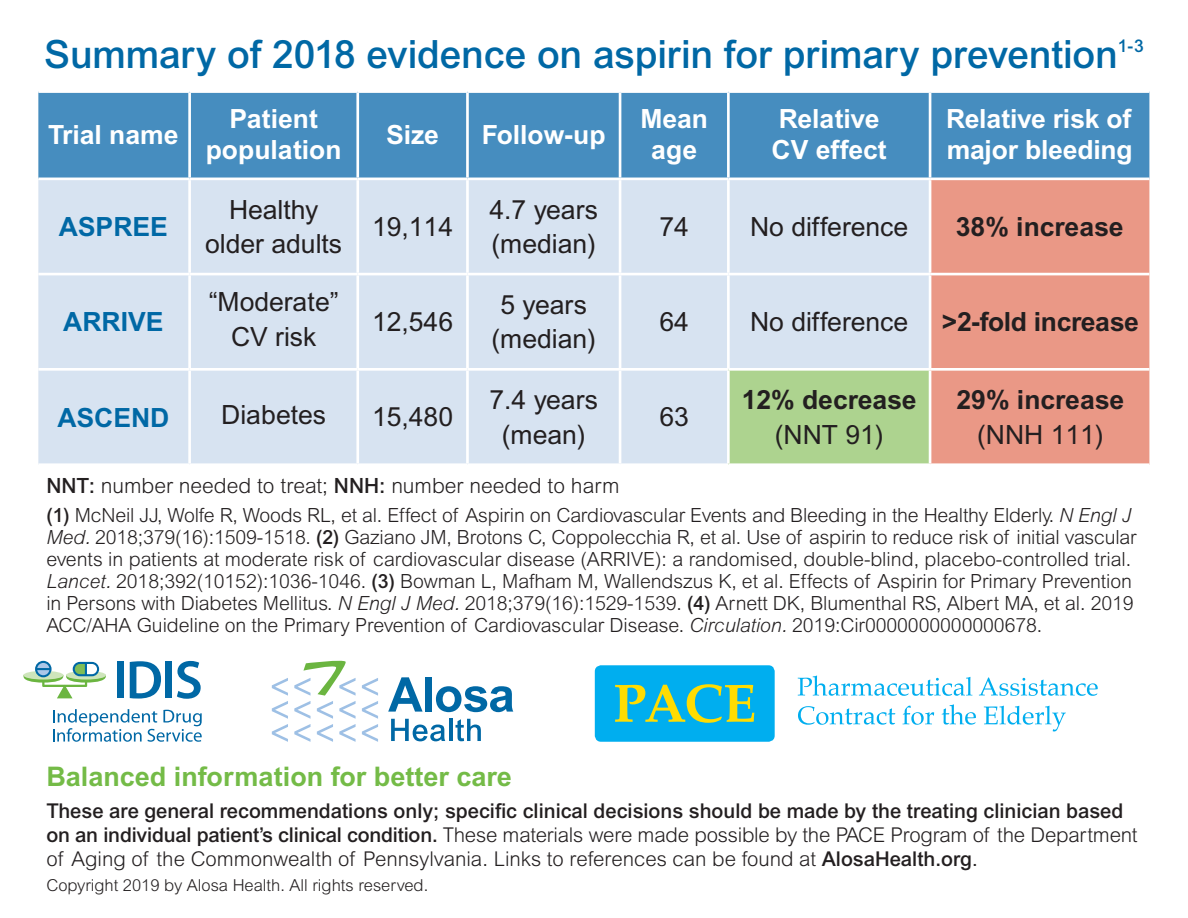
<style>
.page{position:relative;width:1188px;height:918px;background:#fff}
.page>*{position:absolute;margin:0;border:0;box-sizing:border-box;transform-origin:0 0}
.Table_figure_title{font:500 39px "Arial";letter-spacing:-.005em;color:#0068a5}
.t1{font:700 27px "Arial";color:#74bb47}
.Copy_with_rule_under{font:26.4px/34.5px "Arial";color:#231f20;text-align:center}
.Copy_with_rule_under-2{font:700 26.4px/31.8px "Arial";color:#fff;text-align:center}
.Copy_with_rule_under-3{font:700 26.4px/34.5px "Arial";color:#231f20;text-align:center}
.Copy_with_rule_under-4{font:700 26.4px "Arial";color:#0068a5}
.Check_box_copy{font:300 21px "Arial";color:#231f20}
.Body_copy{font:500 20.4px/24px "Arial";color:#231f20}
.Reference_copy{font:300 19.5px/22.2px "Arial";letter-spacing:-.005em;color:#231f20}
.Table_figure_title-2{font:500 17.4px "Arial";color:#0068a5}
.Body_copy-2{font:300 16.5px "Arial";color:#231f20}
.s1{font-weight:500}
.s2{font-weight:400}
.s3{font-style:italic}
.s4{font-weight:300}
</style>
<div class="page">
<div style="left:38px;top:93px;width:1111px;height:85px;background:#468dbf"></div>
<div style="left:38px;top:180px;width:891px;height:283px;background:#d7e3f1"></div>
<div style="left:931px;top:180px;width:218px;height:283px;background:#ea9886"></div>
<div style="left:728px;top:369px;width:202px;height:96px;background:#add38f"></div>
<hr style="left:188px;top:93px;width:3px;height:85px;background:#fff">
<hr style="left:356px;top:93px;width:3px;height:85px;background:#fff">
<hr style="left:466px;top:93px;width:3px;height:85px;background:#fff">
<hr style="left:619px;top:93px;width:2px;height:85px;background:#fff">
<hr style="left:727px;top:93px;width:3px;height:85px;background:#fff">
<hr style="left:929px;top:93px;width:2px;height:85px;background:#fff">
<hr style="left:188px;top:180px;width:3px;height:93px;background:#fff">
<hr style="left:356px;top:180px;width:3px;height:93px;background:#fff">
<hr style="left:466px;top:180px;width:3px;height:93px;background:#fff">
<hr style="left:619px;top:180px;width:2px;height:93px;background:#fff">
<hr style="left:727px;top:180px;width:3px;height:93px;background:#fff">
<hr style="left:38px;top:273px;width:152px;height:2px;background:#fff">
<hr style="left:190px;top:273px;width:168px;height:2px;background:#fff">
<hr style="left:188px;top:275px;width:3px;height:93px;background:#fff">
<hr style="left:358px;top:273px;width:109px;height:2px;background:#fff">
<hr style="left:356px;top:275px;width:3px;height:93px;background:#fff">
<hr style="left:467px;top:273px;width:153px;height:2px;background:#fff">
<hr style="left:466px;top:275px;width:3px;height:93px;background:#fff">
<hr style="left:620px;top:273px;width:108px;height:2px;background:#fff">
<hr style="left:619px;top:275px;width:2px;height:93px;background:#fff">
<hr style="left:728px;top:273px;width:202px;height:2px;background:#fff">
<hr style="left:727px;top:275px;width:3px;height:93px;background:#fff">
<hr style="left:930px;top:273px;width:219px;height:2px;background:#fff">
<hr style="left:38px;top:368px;width:152px;height:3px;background:#fff">
<hr style="left:190px;top:368px;width:168px;height:3px;background:#fff">
<hr style="left:188px;top:371px;width:3px;height:92px;background:#fff">
<hr style="left:358px;top:368px;width:109px;height:3px;background:#fff">
<hr style="left:356px;top:371px;width:3px;height:92px;background:#fff">
<hr style="left:467px;top:368px;width:153px;height:3px;background:#fff">
<hr style="left:466px;top:371px;width:3px;height:92px;background:#fff">
<hr style="left:620px;top:368px;width:108px;height:3px;background:#fff">
<hr style="left:619px;top:371px;width:2px;height:92px;background:#fff">
<hr style="left:728px;top:368px;width:202px;height:3px;background:#fff">
<hr style="left:727px;top:371px;width:3px;height:92px;background:#fff">
<hr style="left:930px;top:368px;width:219px;height:3px;background:#fff">
<hr style="left:929px;top:371px;width:2px;height:92px;background:#fff">
<hr style="left:728px;top:463px;width:202px;height:3px;background:#fff">
<div style="left:595px;top:665px;width:180px;height:77px;background:#00aeef;border-radius:6px"></div>
<svg style="left:615px;top:684px;width:139px;height:39px"></svg>
<svg style="left:798px;top:704px;width:268px;height:27px"></svg>
<svg style="left:798px;top:676px;width:300px;height:20px"></svg>
<svg style="left:272px;top:678px;width:16px;height:64px"></svg>
<svg style="left:362px;top:678px;width:16px;height:64px"></svg>
<svg style="left:391px;top:719px;width:54px;height:22px"></svg>
<hr style="left:449px;top:719px;width:3px;height:22px;background:#0068a5">
<svg style="left:456px;top:719px;width:25px;height:22px"></svg>
<svg style="left:388px;top:677px;width:35px;height:35px"></svg>
<div style="left:426px;top:677px;width:6px;height:35px;background:#0068a5"></div>
<svg style="left:436px;top:686px;width:77px;height:26px"></svg>
<svg style="left:294px;top:660px;width:62px;height:82px"></svg>
<div style="left:117px;top:662px;width:6px;height:36px;background:#0068a5"></div>
<svg style="left:130px;top:661px;width:31px;height:38px"></svg>
<div style="left:166px;top:662px;width:6px;height:36px;background:#0068a5"></div>
<svg style="left:177px;top:661px;width:24px;height:38px"></svg>
<svg style="left:53px;top:709px;width:149px;height:33px"></svg>
<svg style="left:23px;top:662px;width:83px;height:36px"></svg>
<p class="Table_figure_title" style="left:44px;top:32px;width:1075px">Summary of 2018 evidence on aspirin for primary prevention</p>
<p class="Table_figure_title-2" style="left:1118px;top:36px;width:27px">1-3</p>
<p class="Copy_with_rule_under-2" style="left:48px;top:118px;width:132px">Trial name</p>
<p class="Copy_with_rule_under-2" style="left:206px;top:102px;width:137px">Patient population</p>
<p class="Copy_with_rule_under-2" style="left:386px;top:118px;width:54px">Size</p>
<p class="Copy_with_rule_under-2" style="left:482px;top:118px;width:125px">Follow-up</p>
<p class="Copy_with_rule_under-4" style="left:59px;top:211px;width:110px">ASPREE</p>
<p class="Copy_with_rule_under" style="left:205px;top:192px;width:138px">Healthy older adults</p>
<p class="Copy_with_rule_under" style="left:372px;top:209px;width:83px">19,114</p>
<p class="Copy_with_rule_under" style="left:490px;top:192px;width:110px;text-align:left">4.7 years (median)</p>
<p class="Copy_with_rule_under-4" style="left:63px;top:306px;width:102px">ARRIVE</p>
<p class="Copy_with_rule_under" style="left:209px;top:285px;width:131px">“Moderate”<br>CV risk</p>
<p class="Copy_with_rule_under" style="left:372px;top:305px;width:83px">12,546</p>
<p class="Copy_with_rule_under" style="left:492px;top:287px;width:106px">5 years (median)</p>
<p class="Copy_with_rule_under-4" style="left:57px;top:402px;width:113px">ASCEND</p>
<p class="Copy_with_rule_under" style="left:221px;top:397px;width:106px">Diabetes</p>
<p class="Copy_with_rule_under" style="left:372px;top:400px;width:83px">15,480</p>
<p class="Copy_with_rule_under" style="left:490px;top:383px;width:110px">7.4 years (mean)</p>
<p class="Check_box_copy" style="left:46px;top:473px;width:575px"><span class="s1">NNT:</span> number needed to treat; <span class="s1">NNH:</span> number needed to harm</p>
<p class="Copy_with_rule_under-2" style="left:640px;top:102px;width:69px">Mean age</p>
<p class="Copy_with_rule_under-2" style="left:772px;top:102px;width:117px;text-align:left">Relative<br>CV effect</p>
<p class="Copy_with_rule_under-2" style="left:946px;top:102px;width:188px;text-align:left">Relative risk of major bleeding</p>
<p class="Copy_with_rule_under" style="left:659px;top:209px;width:31px">74</p>
<p class="Copy_with_rule_under" style="left:750px;top:209px;width:160px">No difference</p>
<p class="Copy_with_rule_under-3" style="left:956px;top:209px;width:169px">38% increase</p>
<p class="Copy_with_rule_under" style="left:659px;top:305px;width:31px">64</p>
<p class="Copy_with_rule_under" style="left:750px;top:305px;width:160px">No difference</p>
<p class="Copy_with_rule_under-3" style="left:942px;top:304px;width:198px">&gt;2-fold increase</p>
<p class="Copy_with_rule_under" style="left:659px;top:400px;width:31px">63</p>
<p class="Copy_with_rule_under-3" style="left:742px;top:382px;width:176px">12% decrease <span class="s2">(NNT 91)</span></p>
<p class="Copy_with_rule_under-3" style="left:957px;top:382px;width:169px">29% increase <span class="s2">(NNH 111)</span></p>
<p class="Reference_copy" style="left:46px;top:504px;width:1092px"><span class="s1">(1)</span> McNeil JJ, Wolfe R, Woods RL, et al. Effect of Aspirin on Cardiovascular Events and Bleeding in the Healthy Elderly. <span class="s3">N Engl J Med.</span> 2018;379(16):1509-1518. <span class="s1">(2)</span> Gaziano JM, Brotons C, Coppolecchia R, et al. Use of aspirin to reduce risk of initial vascular events in patients at moderate risk of cardiovascular disease (ARRIVE): a randomised, double-blind, placebo-controlled trial.<br><span class="s3">Lancet.</span> 2018;392(10152):1036-1046. <span class="s1">(3)</span> Bowman L, Mafham M, Wallendszus K, et al. Effects of Aspirin for Primary Prevention in Persons with Diabetes Mellitus. <span class="s3">N Engl J Med.</span> 2018;379(16):1529-1539. <span class="s1">(4)</span> Arnett DK, Blumenthal RS, Albert MA, et al. 2019<br>ACC/AHA Guideline on the Primary Prevention of Cardiovascular Disease. <span class="s3">Circulation.</span> 2019:Cir0000000000000678.</p>
<p class="t1" style="left:46px;top:761px;width:467px">Balanced information for better care</p>
<p class="Body_copy" style="left:46px;top:798px;width:1093px">These are general recommendations only; specific clinical decisions should be made by the treating clinician based on an individual patient’s clinical condition. <span class="s4">These materials were made possible by the PACE Program of the Department of Aging of the Commonwealth of Pennsylvania. Links to references can be found at</span> AlosaHealth.org<span class="s2">.</span></p>
<p class="Body_copy-2" style="left:46px;top:876px;width:383px">Copyright 2019 by Alosa Health. All rights reserved.</p>
</div>
